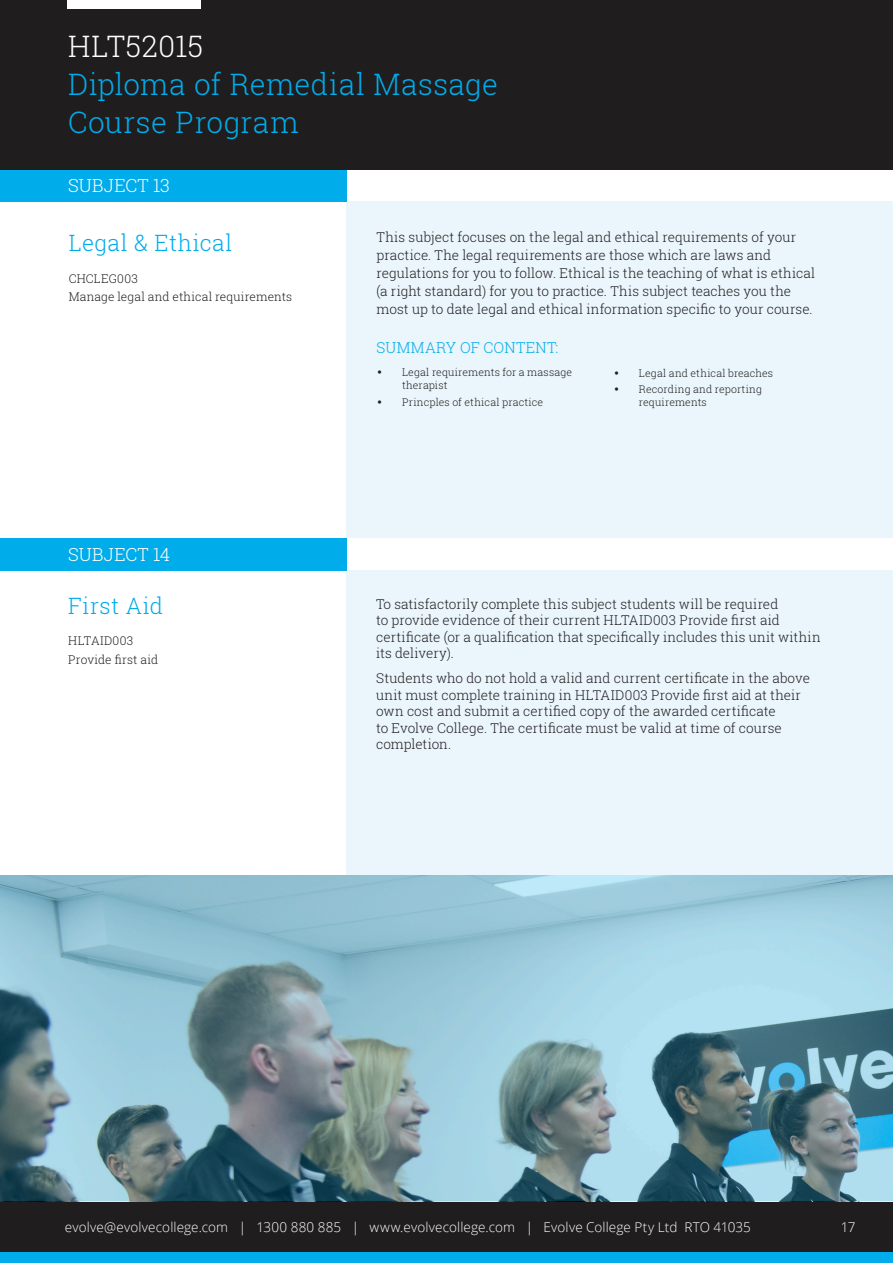
<style>
.page{position:relative;width:893px;height:1263px;background:#fff}
.page>*{position:absolute;margin:0;border:0;box-sizing:border-box;transform-origin:0 0}
.HEADLINE_15P_Avant_G{font:300 29.55px/37.8px "Roboto Slab";letter-spacing:.015em;color:#00acea}
.HEADLINE_15P_Avant_G-2{font:300 22.5px "Roboto Slab";letter-spacing:.02em;color:#00acea}
.COURSE_DESCRIPTION{font:300 18px "Roboto Slab";letter-spacing:.01em;color:#fff}
.BLUE_DEMI_HEADLINE_1{font:300 15px "Roboto Slab";letter-spacing:.025em;color:#00acea}
.Body_Text{font:300 13.5px/16.5px "Roboto Slab";letter-spacing:.005em;color:#231f20}
.t1{font:300 13.5px "Open Sans";letter-spacing:.01em;color:#fff}
.COURSE_NUMBER{font:300 12px "Roboto Slab";letter-spacing:.01em;color:#231f20}
.t2{font:300 10.5px/12.6px "Roboto Slab";letter-spacing:.015em;color:#231f20}
.s1{color:#fff}
.s2{font-family:"Avant Garde";font-weight:400}
</style>
<div class="page">
<div style="left:0;top:1252px;width:893px;height:11px;background:#00acea"></div>
<div style="left:0;top:1201px;width:893px;height:51px;background:#201d1e"></div>
<div style="left:346px;top:570px;width:547px;height:378px;background:#eaf6fc"></div>
<div style="left:346px;top:201px;width:547px;height:337px;background:#eaf6fc"></div>
<div style="left:0;top:169px;width:346px;height:32px;background:#00acea"></div>
<div style="left:0;top:538px;width:346px;height:32px;background:#00acea"></div>
<svg style="left:0;top:875px;width:893px;height:325px;background:#83acb9"></svg>
<div style="left:0;top:0;width:893px;height:169px;background:#201d1e"></div>
<div style="left:67px;top:0;width:134px;height:8px;background:#fff"></div>
<p class="HEADLINE_15P_Avant_G" style="left:68px;top:27px;width:431px"><span class="s1">HLT52015<br></span>Diploma of Remedial Massage</p>
<p class="HEADLINE_15P_Avant_G" style="left:68px;top:27px;width:488px;text-indent:55px"><span class="s1">4<br></span>Certificate IV in Massage Therapy<br>Course Program</p>
<p class="COURSE_DESCRIPTION" style="left:68px;top:173px;width:103px">SUBJECT 13</p>
<p class="HEADLINE_15P_Avant_G-2" style="left:69px;top:228px;width:165px">Legal &amp; Ethical</p>
<p class="COURSE_NUMBER" style="left:69px;top:270px;width:71px">CHCLEG003</p>
<p class="COURSE_NUMBER" style="left:69px;top:289px;width:225px">Manage legal and ethical requirements</p>
<p class="COURSE_DESCRIPTION" style="left:68px;top:542px;width:104px">SUBJECT 14</p>
<p class="HEADLINE_15P_Avant_G-2" style="left:68px;top:590px;width:96px">First Aid</p>
<p class="COURSE_NUMBER" style="left:68px;top:632px;width:67px">HLTAID003</p>
<p class="COURSE_NUMBER" style="left:68px;top:651px;width:91px">Provide first aid</p>
<p class="Body_Text" style="left:377px;top:228px;width:440px;line-height:18px">This subject focuses on the legal and ethical requirements of your practice. The legal requirements are those which are laws and regulations for you to follow. Ethical is the teaching of what is ethical (a right standard) for you to practice. This subject teaches you the most up to date legal and ethical information specific to your course.</p>
<p class="BLUE_DEMI_HEADLINE_1" style="left:377px;top:337px;width:183px">SUMMARY OF CONTENT:</p>
<p class="t2" style="left:402px;top:366px;width:171px;text-indent:-26px"><span class="s2">•</span> Legal requirements for a massage therapist</p>
<p class="t2" style="left:377px;top:396px;width:168px"><span class="s2">•</span> Princples of ethical practice</p>
<p class="t2" style="left:613px;top:366px;width:161px"><span class="s2">•</span> Legal and ethical breaches</p>
<p class="t2" style="left:639px;top:383px;width:124px;text-indent:-26px"><span class="s2">•</span> Recording and reporting requirements</p>
<p class="Body_Text" style="left:376px;top:595px;width:446px">To satisfactorily complete this subject students will be required<br>to provide evidence of their current HLTAID003 Provide first aid certificate (or a qualification that specifically includes this unit within its delivery).</p>
<p class="Body_Text" style="left:376px;top:670px;width:435px">Students who do not hold a valid and current certificate in the above unit must complete training in HLTAID003 Provide first aid at their own cost and submit a certified copy of the awarded certificate<br>to Evolve College. The certificate must be valid at time of course completion.</p>
<p class="t1" style="left:65px;top:1217px;width:688px">evolve@evolvecollege.com | 1300 880 885 | www.evolvecollege.com | Evolve College Pty Ltd RTO 41035</p>
<p class="t1" style="left:841px;top:1217px;width:16px">17</p>
</div>
